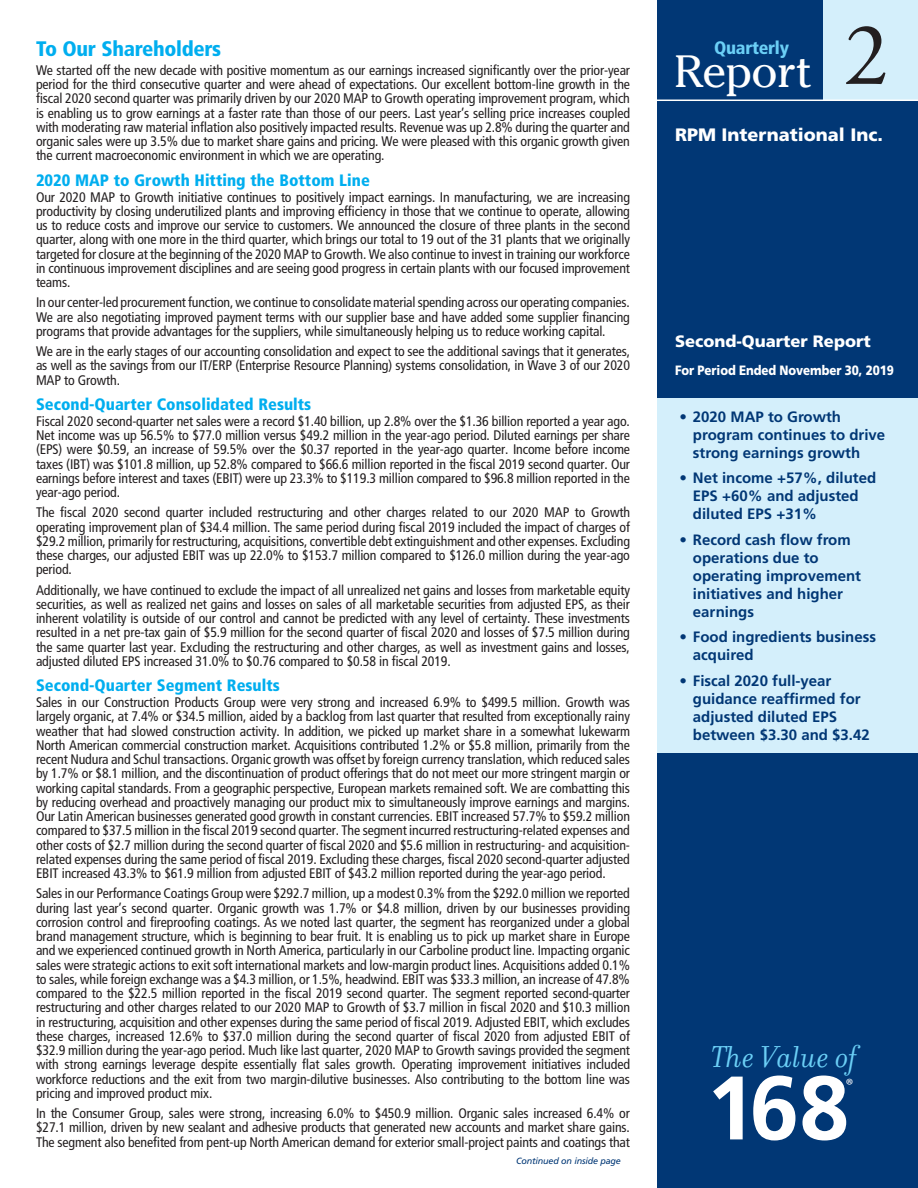
<style>
.page{position:relative;width:918px;height:1188px;background:#fff}
.page>*{position:absolute;margin:0;border:0;box-sizing:border-box;transform-origin:0 0}
.t1{font:700 90px "Frutiger";color:#fff}
.t2{font:45px "Cheltenham";letter-spacing:-.015em;color:#fff}
.t3{font:italic 32.7px "Filosofia";color:#6bcff6}
.t4{font:900 condensed 21px "Frutiger";letter-spacing:-.015em;color:#00aeef}
.t5{font:900 18px "Frutiger";color:#fff}
.t6{font:900 condensed 18px "Frutiger";letter-spacing:-.015em;color:#6bcff6}
.t7{font:18px "Myriad Pro";color:#fff}
.t8{font:900 condensed 16.5px "Frutiger";color:#00aeef}
.t9{font:900 16.5px "Frutiger";color:#fff}
.t10{font:700 15px/18px "Frutiger";color:#013775}
.t11{font:condensed 13.8px/14.2px "Frutiger";letter-spacing:-.01em;color:#231f20;text-align:justify}
.t12{font:900 13.5px "Frutiger";letter-spacing:-.01em;color:#fff;scale:.86 1}
.t13{font:italic 9px "Frutiger";letter-spacing:-.015em;color:#013775}
.s1{font-family:"Adobe Garamond";font-size:90px;color:#231f20}
</style>
<div class="page">
<div style="left:657px;top:655px;width:261px;height:533px;background:#013775"></div>
<div style="left:657px;top:0;width:261px;height:398px;background:#013775"></div>
<div style="left:824px;top:0;width:94px;height:100px;background:#d4effb"></div>
<div style="left:657px;top:398px;width:261px;height:354px;background:#d4effb"></div>
<hr style="left:657px;top:100px;width:261px;height:1px;background:#fff">
<h3 class="t4" style="left:36px;top:36px;width:187px">To Our Shareholders</h3>
<p class="t11" style="left:36px;top:63px;width:596px">We started off the new decade with positive momentum as our earnings increased significantly over the prior-year period for the third consecutive quarter and were ahead of expectations. Our excellent bottom-line growth in the fiscal 2020 second quarter was primarily driven by our 2020 MAP to Growth operating improvement program, which is enabling us to grow earnings at a faster rate than those of our peers. Last year’s selling price increases coupled with moderating raw material inflation also positively impacted results. Revenue was up 2.8% during the quarter and organic sales were up 3.5% due to market share gains and pricing. We were pleased with this organic growth given the current macroeconomic environment in which we are operating.</p>
<p class="t8" style="left:36px;top:170px;width:335px">2020 MAP to Growth Hitting the Bottom Line</p>
<p class="t11" style="left:36px;top:190px;width:596px">Our 2020 MAP to Growth initiative continues to positively impact earnings. In manufacturing, we are increasing productivity by closing underutilized plants and improving efficiency in those that we continue to operate, allowing us to reduce costs and improve our service to customers. We announced the closure of three plants in the second quarter, along with one more in the third quarter, which brings our total to 19 out of the 31 plants that we originally targeted for closure at the beginning of the 2020 MAP to Growth. We also continue to invest in training our workforce in continuous improvement disciplines and are seeing good progress in certain plants with our focused improvement teams.</p>
<p class="t11" style="left:36px;top:296px;width:595px">In our center-led procurement function, we continue to consolidate material spending across our operating companies.<br>We are also negotiating improved payment terms with our supplier base and have added some supplier financing programs that provide advantages for the suppliers, while simultaneously helping us to reduce working capital.</p>
<p class="t11" style="left:36px;top:344px;width:596px">We are in the early stages of our accounting consolidation and expect to see the additional savings that it generates, as well as the savings from our IT/ERP (Enterprise Resource Planning) systems consolidation, in Wave 3 of our 2020<br>MAP to Growth.</p>
<p class="t8" style="left:36px;top:394px;width:277px">Second-Quarter Consolidated Results</p>
<p class="t11" style="left:36px;top:414px;width:596px">Fiscal 2020 second-quarter net sales were a record $1.40 billion, up 2.8% over the $1.36 billion reported a year ago.<br>Net income was up 56.5% to $77.0 million versus $49.2 million in the year-ago period. Diluted earnings per share (EPS) were $0.59, an increase of 59.5% over the $0.37 reported in the year-ago quarter. Income before income taxes (IBT) was $101.8 million, up 52.8% compared to $66.6 million reported in the fiscal 2019 second quarter. Our earnings before interest and taxes (EBIT) were up 23.3% to $119.3 million compared to $96.8 million reported in the year-ago period.</p>
<p class="t11" style="left:36px;top:506px;width:596px">The fiscal 2020 second quarter included restructuring and other charges related to our 2020 MAP to Growth operating improvement plan of $34.4 million. The same period during fiscal 2019 included the impact of charges of $29.2 million, primarily for restructuring, acquisitions, convertible debt extinguishment and other expenses. Excluding these charges, our adjusted EBIT was up 22.0% to $153.7 million compared to $126.0 million during the year-ago period.</p>
<p class="t11" style="left:36px;top:583px;width:596px">Additionally, we have continued to exclude the impact of all unrealized net gains and losses from marketable equity securities, as well as realized net gains and losses on sales of all marketable securities from adjusted EPS, as their inherent volatility is outside of our control and cannot be predicted with any level of certainty. These investments resulted in a net pre-tax gain of $5.9 million for the second quarter of fiscal 2020 and losses of $7.5 million during the same quarter last year. Excluding the restructuring and other charges, as well as investment gains and losses, adjusted diluted EPS increased 31.0% to $0.76 compared to $0.58 in fiscal 2019.</p>
<p class="t8" style="left:36px;top:676px;width:245px">Second-Quarter Segment Results</p>
<p class="t11" style="left:36px;top:695px;width:596px">Sales in our Construction Products Group were very strong and increased 6.9% to $499.5 million. Growth was largely organic, at 7.4% or $34.5 million, aided by a backlog from last quarter that resulted from exceptionally rainy weather that had slowed construction activity. In addition, we picked up market share in a somewhat lukewarm North American commercial construction market. Acquisitions contributed 1.2% or $5.8 million, primarily from the recent Nudura and Schul transactions. Organic growth was offset by foreign currency translation, which reduced sales by 1.7% or $8.1 million, and the discontinuation of product offerings that do not meet our more stringent margin or working capital standards. From a geographic perspective, European markets remained soft. We are combatting this by reducing overhead and proactively managing our product mix to simultaneously improve earnings and margins.<br>Our Latin American businesses generated good growth in constant currencies. EBIT increased 57.7% to $59.2 million compared to $37.5 million in the fiscal 2019 second quarter. The segment incurred restructuring-related expenses and other costs of $2.7 million during the second quarter of fiscal 2020 and $5.6 million in restructuring- and acquisition&shy;related expenses during the same period of fiscal 2019. Excluding these charges, fiscal 2020 second-quarter adjusted EBIT increased 43.3% to $61.9 million from adjusted EBIT of $43.2 million reported during the year-ago period.</p>
<p class="t11" style="left:36px;top:887px;width:596px">Sales in our Performance Coatings Group were $292.7 million, up a modest 0.3% from the $292.0 million we reported during last year’s second quarter. Organic growth was 1.7% or $4.8 million, driven by our businesses providing corrosion control and fireproofing coatings. As we noted last quarter, the segment has reorganized under a global brand management structure, which is beginning to bear fruit. It is enabling us to pick up market share in Europe and we experienced continued growth in North America, particularly in our Carboline product line. Impacting organic sales were strategic actions to exit soft international markets and low-margin product lines. Acquisitions added 0.1% to sales, while foreign exchange was a $4.3 million, or 1.5%, headwind. EBIT was $33.3 million, an increase of 47.8% compared to the $22.5 million reported in the fiscal 2019 second quarter. The segment reported second-quarter restructuring and other charges related to our 2020 MAP to Growth of $3.7 million in fiscal 2020 and $10.3 million in restructuring, acquisition and other expenses during the same period of fiscal 2019. Adjusted EBIT, which excludes these charges, increased 12.6% to $37.0 million during the second quarter of fiscal 2020 from adjusted EBIT of $32.9 million during the year-ago period. Much like last quarter, 2020 MAP to Growth savings provided the segment with strong earnings leverage despite essentially flat sales growth. Operating improvement initiatives included workforce reductions and the exit from two margin-dilutive businesses. Also contributing to the bottom line was pricing and improved product mix.</p>
<p class="t11" style="left:36px;top:1106px;width:595px">In the Consumer Group, sales were strong, increasing 6.0% to $450.9 million. Organic sales increased 6.4% or $27.1 million, driven by new sealant and adhesive products that generated new accounts and market share gains.<br>The segment also benefited from pent-up North American demand for exterior small-project paints and coatings that</p>
<p class="t13" style="left:516px;top:1155px;width:106px">Continued on inside page</p>
<h2 class="t2" style="left:674px;top:45px;width:216px">Report <span class="s1">2</span></h2>
<h3 class="t6" style="left:714px;top:37px;width:76px">Quarterly</h3>
<h3 class="t5" style="left:675px;top:124px;width:209px">RPM International Inc.</h3>
<p class="t9" style="left:675px;top:331px;width:197px">Second-Quarter Report</p>
<p class="t12" style="left:675px;top:362px;width:256px">For Period Ended November 30, 2019</p>
<p class="t10" style="left:693px;top:407px;width:194px;text-indent:-14px">• 2020 MAP to Growth program continues to drive strong earnings growth</p>
<p class="t10" style="left:693px;top:469px;width:185px;text-indent:-14px">• Net income +57%, diluted<br>EPS +60% and adjusted diluted EPS +31%</p>
<p class="t10" style="left:693px;top:530px;width:170px;text-indent:-14px">• Record cash flow from operations due to operating improvement initiatives and higher earnings</p>
<p class="t10" style="left:693px;top:628px;width:185px;text-indent:-14px">• Food ingredients business acquired</p>
<p class="t10" style="left:693px;top:671px;width:178px;text-indent:-14px">• Fiscal 2020 full-year guidance reaffirmed for adjusted diluted EPS between $3.30 and $3.42</p>
<h3 class="t3" style="left:711px;top:1039px;width:148px">The Value of</h3>
<h1 class="t1" style="left:706px;top:1055px;width:145px">168</h1>
<h3 class="t7" style="left:846px;top:1074px;width:9px">®</h3>
</div>
